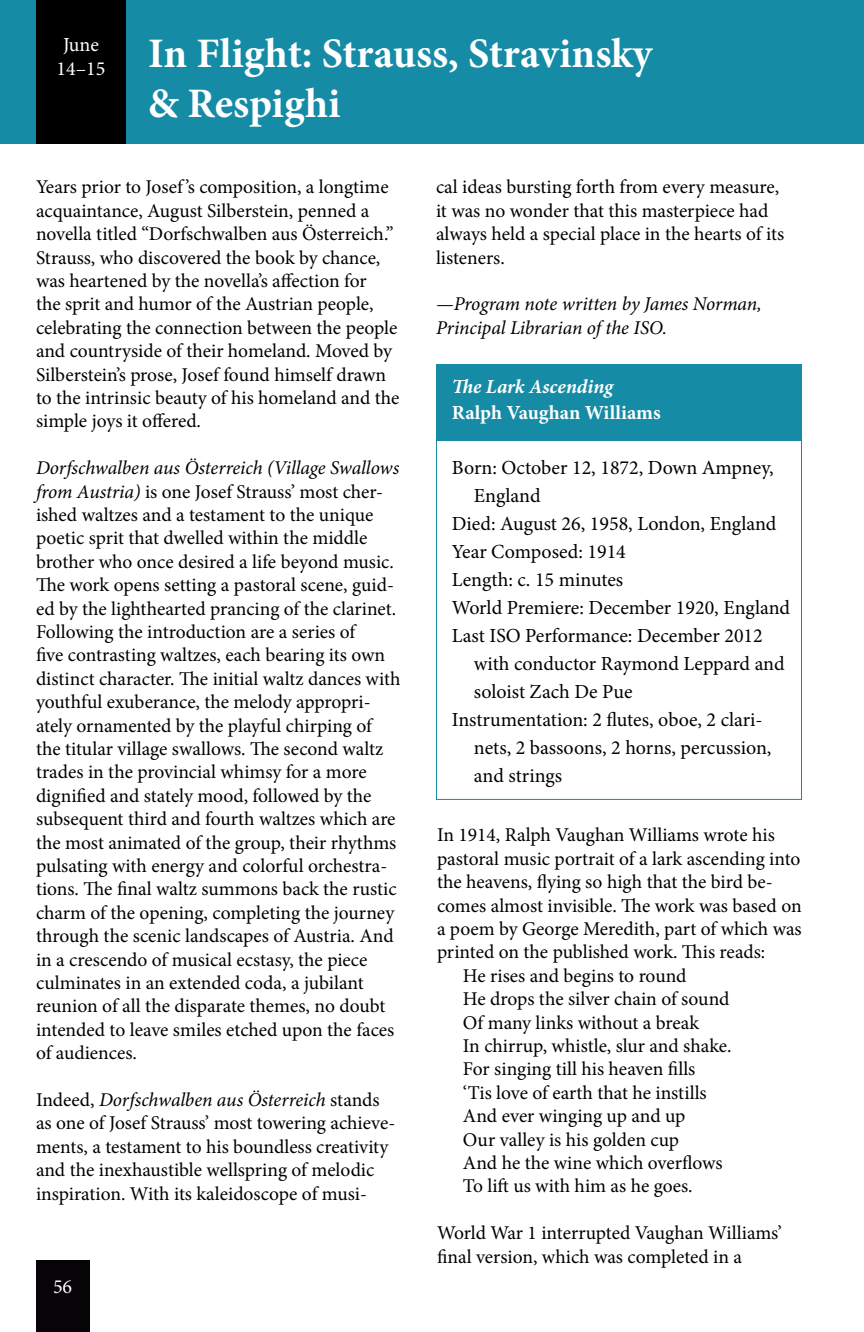
<style>
.page{position:relative;width:864px;height:1332px;background:#fff}
.page>*{position:absolute;margin:0;border:0;box-sizing:border-box;transform-origin:0 0}
.t1{font:700 42px/50.4px "Minion Pro";color:#fff}
.t2{font:20px "Minion Pro";color:#000}
.t3{font:700 20px "Minion Pro";color:#fff}
.t4{font:italic 700 20px "Minion Pro";letter-spacing:-.005em;color:#fff}
.t5{font:20px "Minion Pro";color:#fff}
.t6{font:19.6px/23.4px "Minion Pro";color:#000}
.t7{font:italic 19.6px/23.4px "Minion Pro";letter-spacing:-.01em;color:#000}
.s1{font-style:italic}
</style>
<div class="page">
<div style="left:0;top:0;width:864px;height:143px;background:#168ba6"></div>
<div style="left:36px;top:0;width:90px;height:143px;background:#000"></div>
<div style="left:36px;top:1260px;width:54px;height:72px;background:#060407"></div>
<div style="left:437px;top:364px;width:364px;height:76px;background:#168ba6"></div>
<div style="left:436px;top:364px;width:366px;height:436px;border:1px solid #168ba6"></div>
<h1 class="t1" style="left:148px;top:27px;width:506px;text-indent:-92px"><sub>14–15</sub> In Flight: Strauss, Stravinsky &amp; Respighi</h1>
<p class="t5" style="left:63px;top:31px;width:37px">June</p>
<p class="t6" style="left:36px;top:176px;width:365px">Years prior to Josef ’s composition, a longtime acquaintance, August Silberstein, penned a novella titled “Dorfschwalben aus Österreich.” Strauss, who discovered the book by chance, was heartened by the novella’s affection for<br>the sprit and humor of the Austrian people, celebrating the connection between the people and countryside of their homeland. Moved by Silberstein’s prose, Josef found himself drawn to the intrinsic beauty of his homeland and the simple joys it offered.</p>
<p class="t6" style="left:36px;top:456px;width:366px"><span class="s1">Dorfschwalben aus Österreich (Village Swallows from Austria)</span> is one Josef Strauss’ most cher&shy;ished waltzes and a testament to the unique poetic sprit that dwelled within the middle brother who once desired a life beyond music.<br>The work opens setting a pastoral scene, guid&shy;ed by the lighthearted prancing of the clarinet.<br>Following the introduction are a series of<br>five contrasting waltzes, each bearing its own distinct character. The initial waltz dances with youthful exuberance, the melody appropri&shy;ately ornamented by the playful chirping of the titular village swallows. The second waltz trades in the provincial whimsy for a more dignified and stately mood, followed by the subsequent third and fourth waltzes which are the most animated of the group, their rhythms pulsating with energy and colorful orchestra&shy;tions. The final waltz summons back the rustic charm of the opening, completing the journey through the scenic landscapes of Austria. And in a crescendo of musical ecstasy, the piece culminates in an extended coda, a jubilant reunion of all the disparate themes, no doubt intended to leave smiles etched upon the faces of audiences.</p>
<p class="t6" style="left:36px;top:1088px;width:361px">Indeed, <span class="s1">Dorfschwalben aus Österreich</span> stands as one of Josef Strauss’ most towering achieve&shy;ments, a testament to his boundless creativity and the inexhaustible wellspring of melodic inspiration. With its kaleidoscope of musi-</p>
<p class="t5" style="left:53px;top:1273px;width:21px">56</p>
<p class="t6" style="left:436px;top:176px;width:350px">cal ideas bursting forth from every measure, it was no wonder that this masterpiece had always held a special place in the hearts of its listeners.</p>
<p class="t7" style="left:436px;top:292px;width:327px">—Program note written by James Norman,<br>Principal Librarian of the ISO.</p>
<p class="t4" style="left:452px;top:372px;width:163px">The Lark Ascending</p>
<p class="t3" style="left:452px;top:399px;width:210px">Ralph Vaughan Williams</p>
<p class="t2" style="left:452px;top:454px;width:323px">Born: October 12, 1872, Down Ampney,</p>
<p class="t2" style="left:474px;top:482px;width:68px">England</p>
<p class="t2" style="left:452px;top:510px;width:326px">Died: August 26, 1958, London, England</p>
<p class="t2" style="left:452px;top:538px;width:175px">Year Composed: 1914</p>
<p class="t2" style="left:452px;top:566px;width:173px">Length: c. 15 minutes</p>
<p class="t2" style="left:452px;top:594px;width:340px">World Premiere: December 1920, England</p>
<p class="t2" style="left:452px;top:622px;width:312px">Last ISO Performance: December 2012</p>
<p class="t2" style="left:474px;top:650px;width:312px">with conductor Raymond Leppard and</p>
<p class="t2" style="left:474px;top:678px;width:160px">soloist Zach De Pue</p>
<p class="t2" style="left:452px;top:706px;width:312px">Instrumentation: 2 flutes, oboe, 2 clari-</p>
<p class="t2" style="left:474px;top:734px;width:299px">nets, 2 bassoons, 2 horns, percussion,</p>
<p class="t2" style="left:474px;top:762px;width:90px">and strings</p>
<p class="t6" style="left:437px;top:824px;width:339px">In 1914, Ralph Vaughan Williams wrote his</p>
<p class="t6" style="left:437px;top:847px;width:365px">pastoral music portrait of a lark ascending into</p>
<p class="t6" style="left:437px;top:870px;width:337px">the heavens, flying so high that the bird be-</p>
<p class="t6" style="left:437px;top:894px;width:366px">comes almost invisible. The work was based on</p>
<p class="t6" style="left:437px;top:917px;width:366px">a poem by George Meredith, part of which was</p>
<p class="t6" style="left:437px;top:941px;width:330px">printed on the published work. This reads:</p>
<p class="t6" style="left:463px;top:964px;width:225px">He rises and begins to round</p>
<p class="t6" style="left:463px;top:987px;width:268px">He drops the silver chain of sound</p>
<p class="t6" style="left:463px;top:1011px;width:238px">Of many links without a break</p>
<p class="t6" style="left:463px;top:1034px;width:270px">In chirrup, whistle, slur and shake.</p>
<p class="t6" style="left:463px;top:1058px;width:234px">For singing till his heaven fills</p>
<p class="t6" style="left:463px;top:1081px;width:245px">‘Tis love of earth that he instills</p>
<p class="t6" style="left:463px;top:1104px;width:224px">And ever winging up and up</p>
<p class="t6" style="left:463px;top:1128px;width:218px">Our valley is his golden cup</p>
<p class="t6" style="left:463px;top:1151px;width:261px">And he the wine which overflows</p>
<p class="t6" style="left:463px;top:1175px;width:231px">To lift us with him as he goes.</p>
<p class="t6" style="left:437px;top:1221px;width:346px">World War 1 interrupted Vaughan Williams’ final version, which was completed in a</p>
</div>
